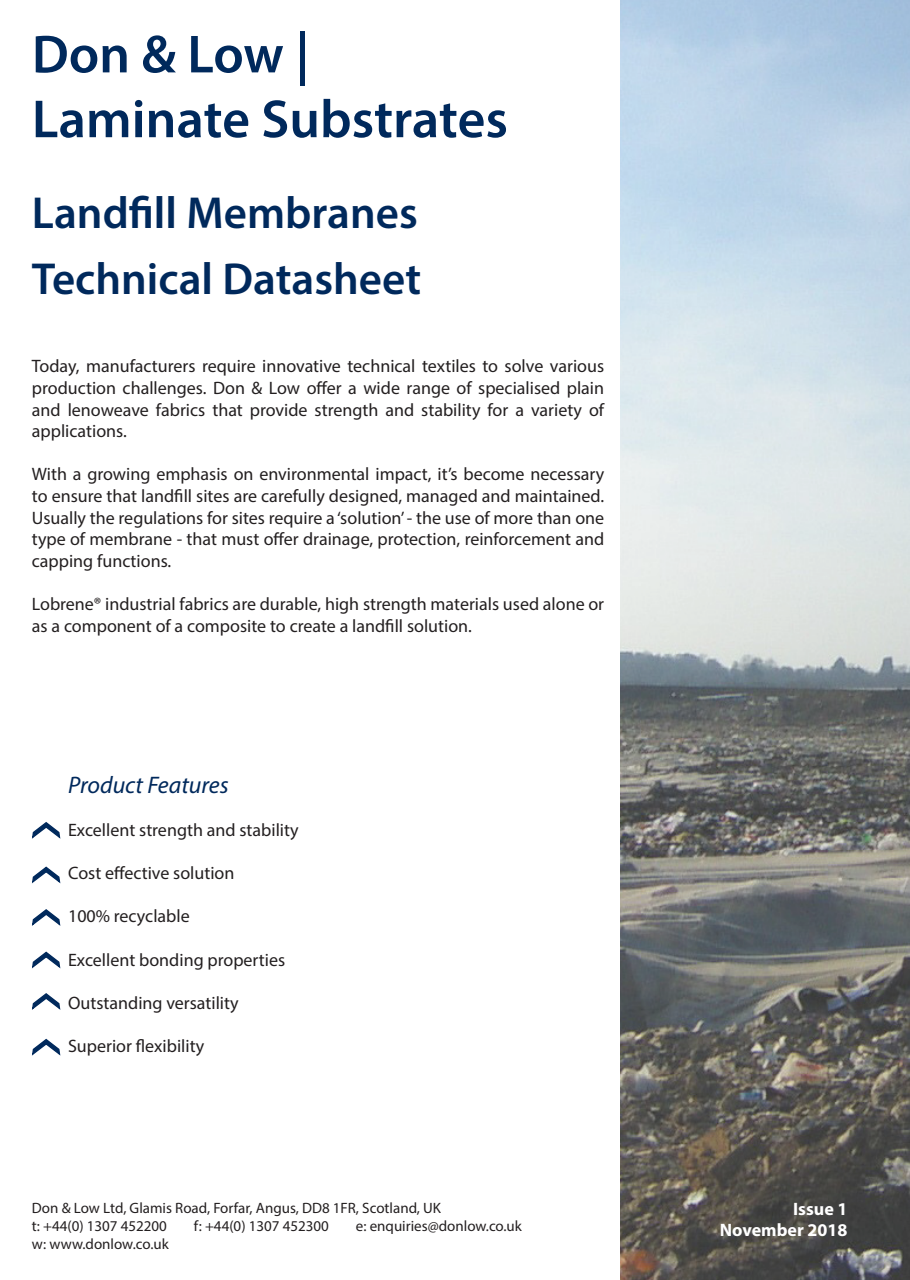
<style>
.page{position:relative;width:910px;height:1280px;background:#fff}
.page>*{position:absolute;margin:0;border:0;box-sizing:border-box;transform-origin:0 0}
.t1{font:600 54px "Myriad Pro";color:#00295c}
.t2{font:600 45px "Myriad Pro";color:#00295c}
.t3{font:italic 24px "Myriad Pro";color:#00295c}
.t4{font:18px/21.6px "Myriad Pro";color:#231f20;text-align:justify}
.t5{font:700 18px "Myriad Pro";color:#fff}
.t6{font:15px "Myriad Pro";color:#231f20}
</style>
<div class="page">
<img style="left:621px;top:0;width:289px;height:1280px">
<svg style="left:32px;top:866px;width:29px;height:18px"></svg>
<svg style="left:32px;top:909px;width:29px;height:17px"></svg>
<svg style="left:32px;top:951px;width:29px;height:18px"></svg>
<svg style="left:32px;top:993px;width:29px;height:17px"></svg>
<svg style="left:32px;top:822px;width:29px;height:17px"></svg>
<svg style="left:32px;top:1038px;width:29px;height:18px"></svg>
<p class="t1" style="left:32px;top:20px;width:279px">Don &amp; Low |</p>
<p class="t1" style="left:32px;top:85px;width:478px">Laminate Substrates</p>
<p class="t2" style="left:32px;top:185px;width:387px">Landfill Membranes</p>
<p class="t2" style="left:32px;top:250px;width:391px">Technical Datasheet</p>
<p class="t4" style="left:32px;top:355px;width:574px">Today, manufacturers require innovative technical textiles to solve various production challenges. Don &amp; Low offer a wide range of specialised plain and lenoweave fabrics that provide strength and stability for a variety of applications.</p>
<p class="t4" style="left:32px;top:463px;width:574px">With a growing emphasis on environmental impact, it’s become necessary to ensure that landfill sites are carefully designed, managed and maintained.<br>Usually the regulations for sites require a ‘solution’ - the use of more than one type of membrane - that must offer drainage, protection, reinforcement and capping functions.</p>
<p class="t4" style="left:32px;top:593px;width:574px">Lobrene® industrial fabrics are durable, high strength materials used alone or as a component of a composite to create a landfill solution.</p>
<p class="t3" style="left:68px;top:770px;width:162px">Product Features</p>
<p class="t4" style="left:68px;top:819px;width:232px">Excellent strength and stability</p>
<p class="t4" style="left:68px;top:862px;width:168px">Cost effective solution</p>
<p class="t4" style="left:68px;top:905px;width:123px">100% recyclable</p>
<p class="t4" style="left:68px;top:948px;width:219px">Excellent bonding properties</p>
<p class="t4" style="left:68px;top:992px;width:172px">Outstanding versatility</p>
<p class="t4" style="left:68px;top:1035px;width:138px">Superior flexibility</p>
<p class="t6" style="left:32px;top:1198px;width:411px">Don &amp; Low Ltd, Glamis Road, Forfar, Angus, DD8 1FR, Scotland, UK</p>
<p class="t6" style="left:32px;top:1216px;width:137px">t: +44(0) 1307 452200</p>
<p class="t6" style="left:194px;top:1216px;width:136px">f: +44(0) 1307 452300</p>
<p class="t6" style="left:356px;top:1216px;width:168px">e: enquiries@donlow.co.uk</p>
<p class="t6" style="left:32px;top:1234px;width:138px">w: www.donlow.co.uk</p>
<p class="t5" style="left:793px;top:1197px;width:56px">Issue 1</p>
<p class="t5" style="left:720px;top:1218px;width:129px">November 2018</p>
</div>
